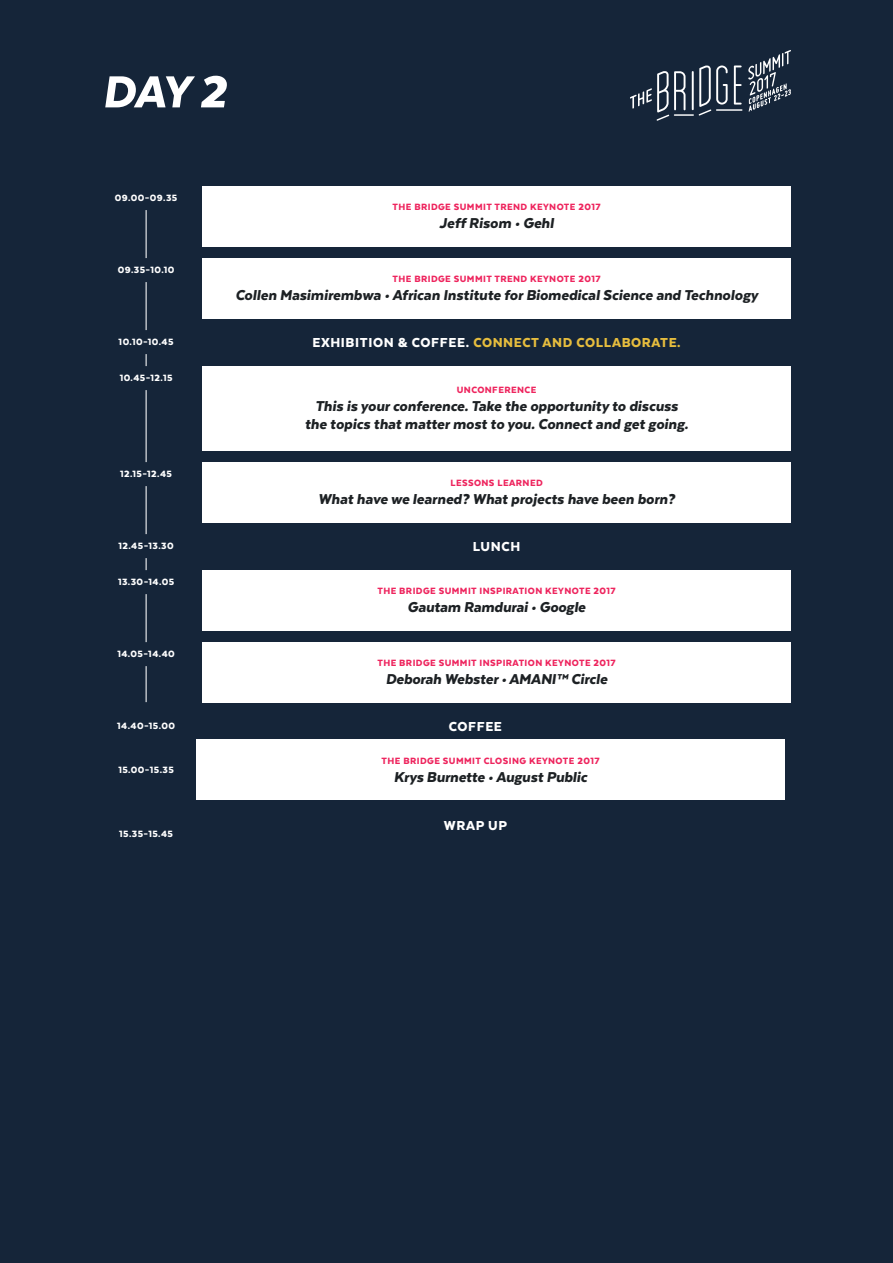
<style>
.page{position:relative;width:893px;height:1263px;background:#152539}
.page>*{position:absolute;margin:0;border:0;box-sizing:border-box;transform-origin:0 0}
.t1{font:italic 900 51.75px "Texta Alt";color:#fff}
.t2{font:italic 900 16.5px/18px "Texta Alt";color:#1d2124;text-align:center}
.t3{font:900 15px "Texta Alt";letter-spacing:.04em;color:#e6bd3e}
.t4{font:900 15px "Texta Alt";letter-spacing:.04em;color:#fff}
.t5{font:900 10.5px "Texta Alt";letter-spacing:.04em;color:#ee255e}
.t6{font:900 10.5px "Texta Alt";letter-spacing:.04em;color:#fff}
.s1{color:#fff}
</style>
<div class="page">
<div style="left:202px;top:186px;width:589px;height:60px;background:#fff"></div>
<div style="left:202px;top:462px;width:589px;height:60px;background:#fff"></div>
<div style="left:202px;top:258px;width:589px;height:60px;background:#fff"></div>
<div style="left:202px;top:366px;width:589px;height:84px;background:#fff"></div>
<div style="left:202px;top:570px;width:589px;height:60px;background:#fff"></div>
<div style="left:202px;top:642px;width:589px;height:60px;background:#fff"></div>
<div style="left:196px;top:740px;width:589px;height:60px;background:#fff"></div>
<hr style="left:146px;top:210px;width:1px;height:48px;background:#fff">
<hr style="left:146px;top:282px;width:1px;height:48px;background:#fff">
<hr style="left:146px;top:594px;width:1px;height:48px;background:#fff">
<hr style="left:146px;top:390px;width:1px;height:72px;background:#fff">
<svg style="left:146px;top:558px;width:1px;height:12px"></svg>
<hr style="left:146px;top:486px;width:1px;height:48px;background:#fff">
<svg style="left:146px;top:354px;width:1px;height:12px"></svg>
<hr style="left:146px;top:666px;width:1px;height:36px;background:#fff">
<hr style="left:674px;top:114px;width:20px;height:2px;background:#fff">
<hr style="left:716px;top:109px;width:26px;height:2px;background:#fff">
<hr style="left:692px;top:71px;width:2px;height:39px;background:#fff">
<svg style="left:734px;top:66px;width:8px;height:39px"></svg>
<svg style="left:630px;top:71px;width:55px;height:50px"></svg>
<svg style="left:699px;top:65px;width:29px;height:51px"></svg>
<svg style="left:748px;top:50px;width:43px;height:62px"></svg>
<h1 class="t1" style="left:102px;top:65px;width:126px">DAY 2</h1>
<p class="t6" style="left:115px;top:193px;width:64px">09.00–09.35</p>
<p class="t6" style="left:118px;top:265px;width:58px">09.35–10.10</p>
<p class="t6" style="left:119px;top:337px;width:56px">10.10–10.45</p>
<p class="t6" style="left:120px;top:373px;width:54px">10.45–12.15</p>
<p class="t6" style="left:120px;top:469px;width:53px">12.15–12.45</p>
<p class="t6" style="left:118px;top:541px;width:57px">12.45–13.30</p>
<p class="t6" style="left:118px;top:577px;width:58px">13.30–14.05</p>
<p class="t6" style="left:117px;top:649px;width:59px">14.05–14.40</p>
<p class="t6" style="left:117px;top:721px;width:59px">14.40–15.00</p>
<p class="t6" style="left:118px;top:764px;width:57px">15.00–15.35</p>
<p class="t6" style="left:119px;top:829px;width:55px">15.35–15.45</p>
<p class="t5" style="left:392px;top:202px;width:210px">THE BRIDGE SUMMIT TREND KEYNOTE 2017</p>
<p class="t2" style="left:439px;top:214px;width:116px">Jeff Risom • Gehl</p>
<p class="t5" style="left:392px;top:274px;width:210px">THE BRIDGE SUMMIT TREND KEYNOTE 2017</p>
<p class="t2" style="left:235px;top:286px;width:524px">Collen Masimirembwa • African Institute for Biomedical Science and Technology</p>
<p class="t3" style="left:312px;top:334px;width:370px"><span class="s1">EXHIBITION &amp; COFFEE.</span> CONNECT AND COLLABORATE.</p>
<p class="t5" style="left:457px;top:385px;width:81px">UNCONFERENCE</p>
<p class="t2" style="left:305px;top:397px;width:385px">This is your conference. Take the opportunity to discuss the topics that matter most to you. Connect and get going.</p>
<p class="t5" style="left:450px;top:478px;width:94px">LESSONS LEARNED</p>
<p class="t2" style="left:318px;top:490px;width:358px">What have we learned? What projects have been born?</p>
<p class="t4" style="left:473px;top:538px;width:49px">LUNCH</p>
<p class="t5" style="left:377px;top:586px;width:240px">THE BRIDGE SUMMIT INSPIRATION KEYNOTE 2017</p>
<p class="t2" style="left:408px;top:598px;width:179px">Gautam Ramdurai • Google</p>
<p class="t5" style="left:377px;top:658px;width:240px">THE BRIDGE SUMMIT INSPIRATION KEYNOTE 2017</p>
<p class="t2" style="left:386px;top:670px;width:223px">Deborah Webster • AMANI™ Circle</p>
<p class="t4" style="left:449px;top:718px;width:55px">COFFEE</p>
<p class="t5" style="left:382px;top:755px;width:219px">THE BRIDGE SUMMIT CLOSING KEYNOTE 2017</p>
<p class="t2" style="left:394px;top:768px;width:195px">Krys Burnette • August Public</p>
<p class="t4" style="left:444px;top:818px;width:65px">WRAP UP</p>
</div>
